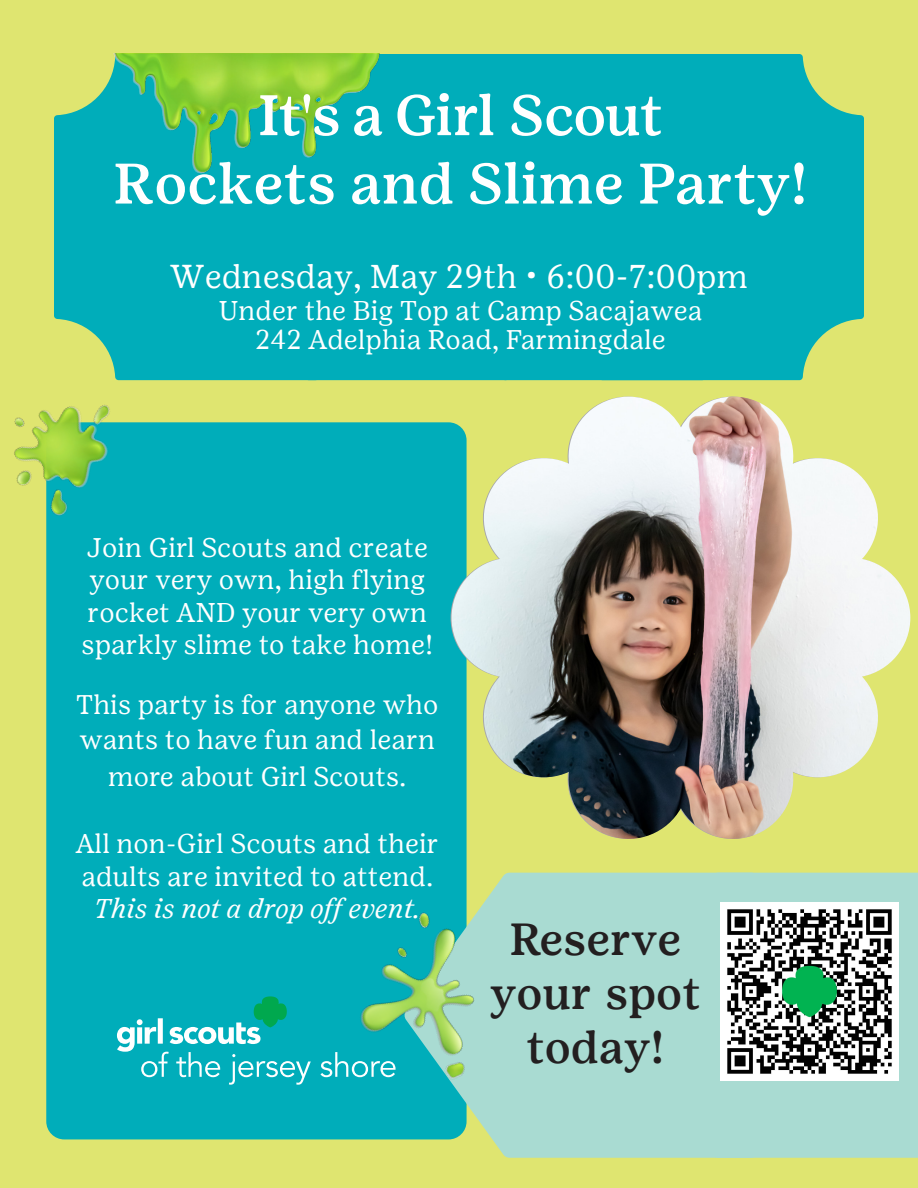
<style>
.page{position:relative;width:918px;height:1188px;background:#dfe570}
.page>*{position:absolute;margin:0;border:0;box-sizing:border-box;transform-origin:0 0}
.t1{font:500 57px/68.4px "Girl Scout Text";color:#fff;text-align:center}
.t2{font:500 45px/54px "Girl Scout Text";color:#231f20;text-align:center}
.t3{font:33px "Girl Scout Text";color:#fff}
.t4{font:27px/32.4px "Girl Scout Text";color:#fff;text-align:center}
.s1{font-style:italic}
</style>
<div class="page">
<div style="left:54px;top:214px;width:190px;height:166px;background:#00adba"></div>
<div style="left:244px;top:214px;width:197px;height:166px;background:#00adba"></div>
<div style="left:441px;top:214px;width:97px;height:166px;background:#00adba"></div>
<div style="left:538px;top:54px;width:326px;height:326px;background:#00adba"></div>
<div style="left:46px;top:422px;width:421px;height:717px;background:#00adba;border-radius:18px"></div>
<img style="left:452px;top:397px;width:458px;height:443px">
<svg style="left:404px;top:873px;width:209px;height:285px;fill:#a9dbd2"></svg>
<div style="left:613px;top:873px;width:305px;height:285px;background:#a9dbd2"></div>
<svg style="left:117px;top:996px;width:187px;height:89px"></svg>
<img style="left:721px;top:903px;width:177px;height:178px">
<img style="left:54px;top:54px;width:490px;height:160px">
<img style="left:14px;top:220px;width:179px;height:381px">
<img style="left:304px;top:863px;width:287px;height:257px">
<p class="t1" style="left:113px;top:80px;width:696px">It's a Girl Scout<br>Rockets and Slime Party!</p>
<p class="t3" style="left:170px;top:257px;width:580px">Wednesday, May 29th • 6:00-7:00pm</p>
<p class="t4" style="left:218px;top:295px;width:486px;line-height:29.8px">Under the Big Top at Camp Sacajawea<br>242 Adelphia Road, Farmingdale</p>
<p class="t4" style="left:82px;top:531px;width:353px;text-align:left">Join Girl Scouts and create your very own, high flying rocket AND your very own sparkly slime to take home!</p>
<p class="t4" style="left:76px;top:687px;width:364px;line-height:35.7px">This party is for anyone who wants to have fun and learn more about Girl Scouts.</p>
<p class="t4" style="left:76px;top:827px;width:365px">All non-Girl Scouts and their adults are invited to attend.<br><span class="s1">This is not a drop off event.</span></p>
<p class="t2" style="left:490px;top:912px;width:212px">Reserve your spot today!</p>
</div>
